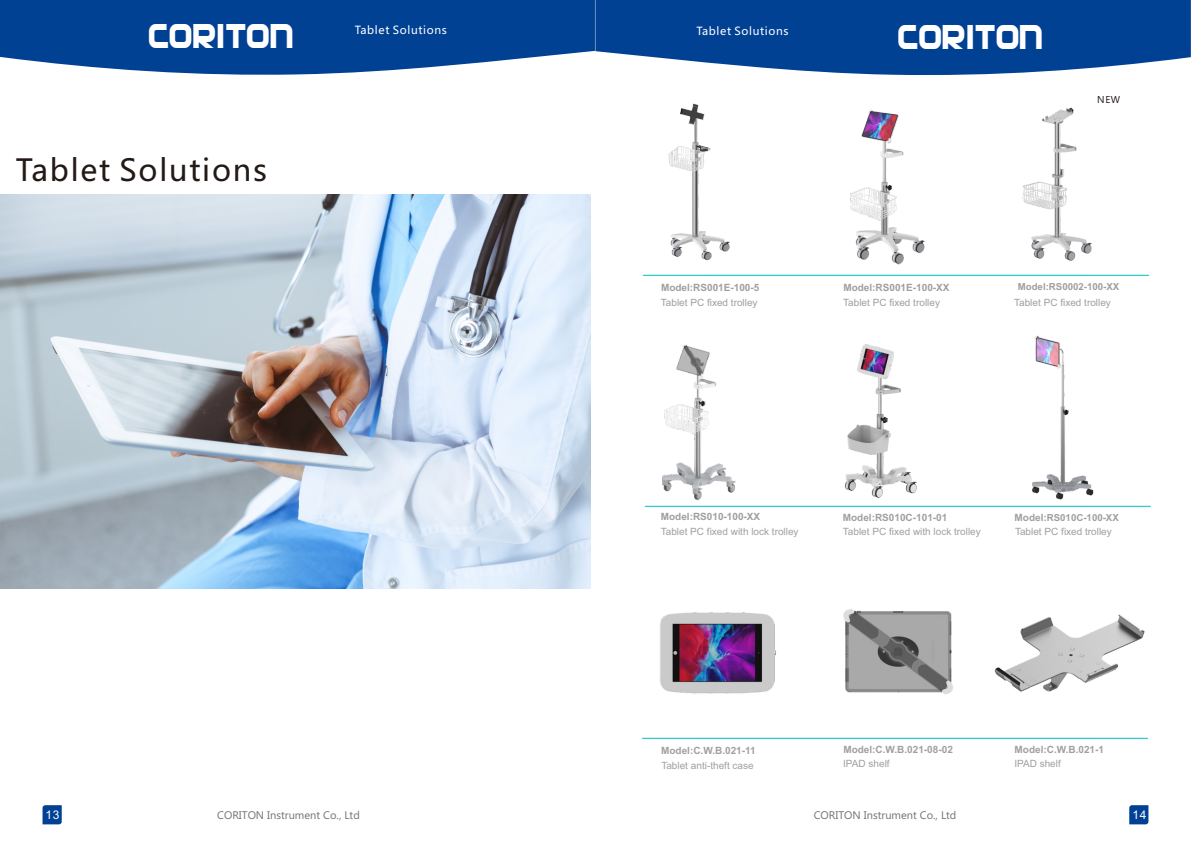
<style>
.page{position:relative;width:1191px;height:842px;background:#fff}
.page>*{position:absolute;margin:0;border:0;box-sizing:border-box;transform-origin:0 0}
.t1{font:36px "SF Automaton Condensed";letter-spacing:.055em;color:#fff}
.t2{font:30px "Microsoft Ya Hei";letter-spacing:.06em;color:#231916}
.t3{font:12px "Arial";color:#fff}
.t4{font:11px "Ebrima";color:#727272}
.t5{font:11px "Microsoft Ya Hei";letter-spacing:.06em;color:#fff}
.t6{font:10px "Arial";color:#a0a0a0}
.t7{font:10px "Arial";color:#9f9fa0}
.t8{font:700 10px "Arial";color:#a0a0a0}
.t9{font:700 10px "Arial";color:#9f9fa0}
.t10{font:10px "Ebrima";color:#231916}
.t11{font:700 9.7px "Arial";color:#9f9fa0}
.s1{font-size:10px;color:#a0a0a0}
</style>
<div class="page">
<svg style="left:43px;top:805px;width:19px;height:19px"></svg>
<svg style="left:1129px;top:805px;width:19px;height:19px"></svg>
<svg style="left:0;top:0;width:595px;height:75px;background:#1b559f"></svg>
<svg style="left:595px;top:0;width:595px;height:75px;background:#1a549f"></svg>
<svg style="left:979px;top:274px;width:170px;height:2px"></svg>
<svg style="left:642px;top:737px;width:506px;height:2px"></svg>
<img style="left:532px;top:103px;width:250px;height:177px">
<img style="left:782px;top:109px;width:197px;height:167px">
<svg style="left:785px;top:505px;width:365px;height:2px"></svg>
<img style="left:644px;top:344px;width:141px;height:164px">
<img style="left:994px;top:614px;width:151px;height:78px">
<img style="left:843px;top:609px;width:110px;height:86px">
<img style="left:0;top:195px;width:590px;height:393px">
<img style="left:1032px;top:335px;width:62px;height:165px">
<img style="left:972px;top:107px;width:120px;height:163px">
<img style="left:845px;top:344px;width:72px;height:154px">
<img style="left:659px;top:612px;width:117px;height:82px">
<h1 class="t1" style="left:149px;top:24px;width:145px">CORITON</h1>
<h1 class="t1" style="left:898px;top:25px;width:145px">CORITON</h1>
<p class="t5" style="left:355px;top:25px;width:94px">Tablet Solutions</p>
<p class="t5" style="left:696px;top:26px;width:94px">Tablet Solutions</p>
<h2 class="t2" style="left:16px;top:156px;width:253px">Tablet Solutions</h2>
<p class="t10" style="left:1097px;top:95px;width:24px">NEW</p>
<p class="t9" style="left:661px;top:284px;width:100px">Model:RS001E-100-5</p>
<p class="t7" style="left:661px;top:298px;width:98px">Tablet PC fixed trolley</p>
<p class="t9" style="left:843px;top:284px;width:108px">Model:RS001E-100-XX</p>
<p class="t7" style="left:843px;top:298px;width:98px">Tablet PC fixed trolley</p>
<p class="t11" style="left:1017px;top:283px;width:103px">Model:RS0002-100-XX</p>
<p class="t7" style="left:1014px;top:298px;width:98px">Tablet PC fixed trolley</p>
<p class="t9" style="left:661px;top:513px;width:101px">Model:RS010-100-XX</p>
<p class="t6" style="left:661px;top:528px;width:139px">Tablet PC fixed with lock trolley</p>
<p class="t8" style="left:843px;top:513px;width:106px">Model:RS010C-101-01</p>
<p class="t6" style="left:843px;top:528px;width:139px">Tablet PC fixed with lock trolley</p>
<p class="t11" style="left:1014px;top:513px;width:106px"><span class="s1">Model:</span>RS010C-100-XX</p>
<p class="t7" style="left:1015px;top:528px;width:98px">Tablet PC fixed trolley</p>
<p class="t8" style="left:661px;top:746px;width:96px">Model:C.W.B.021-11</p>
<p class="t8" style="left:1014px;top:746px;width:91px">Model:C.W.B.021-1</p>
<p class="t6" style="left:661px;top:761px;width:94px">Tablet anti-theft case</p>
<p class="t8" style="left:843px;top:746px;width:111px">Model:C.W.B.021-08-02</p>
<p class="t6" style="left:843px;top:760px;width:48px">IPAD shelf</p>
<p class="t6" style="left:1014px;top:760px;width:48px">IPAD shelf</p>
<p class="t3" style="left:46px;top:810px;width:16px">13</p>
<p class="t4" style="left:217px;top:811px;width:144px">CORITON Instrument Co., Ltd</p>
<p class="t4" style="left:813px;top:811px;width:144px">CORITON Instrument Co., Ltd</p>
<p class="t3" style="left:1132px;top:810px;width:16px">14</p>
</div>
